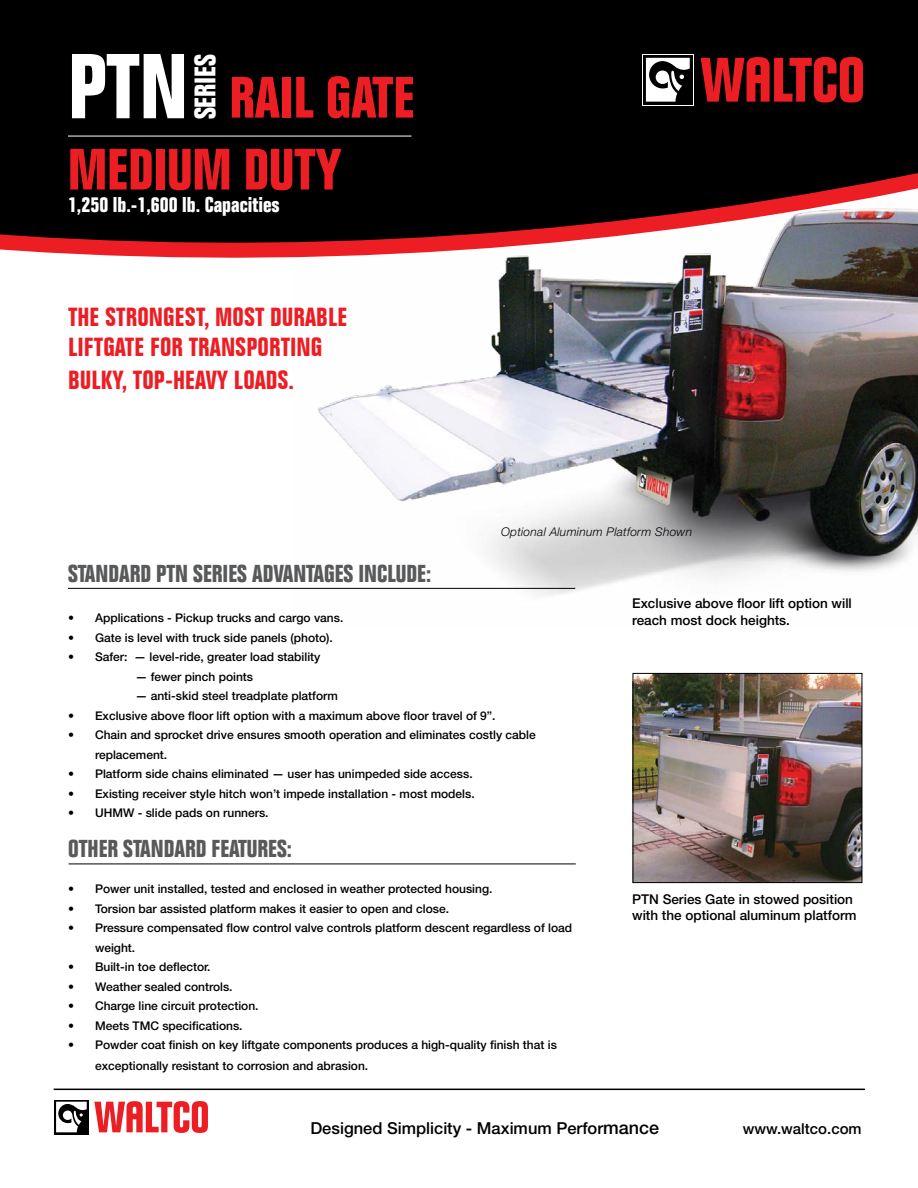
<style>
.page{position:relative;width:918px;height:1188px;background:#fff}
.page>*{position:absolute;margin:0;border:0;box-sizing:border-box;transform-origin:0 0}
.t1{font:700 condensed 90px "Folio Std";color:#fff}
.t2{font:700 condensed 57px/72px "Folio Std";color:#ed1d24}
.t3{font:700 condensed 29.1px "Folio Std";color:#fff}
.t4{font:700 condensed 25.5px/31.5px "Folio BT";color:#ed1d24}
.t5{font:700 condensed 24px "Folio Std";color:#58595b}
.t6{font:700 condensed 21px "Folio Std";color:#fff}
.t7{font:500 16.5px "Helvetica Neue LT Std";color:#000}
.t8{font:500 15px "Helvetica Neue LT Std";color:#000}
.t9{font:500 13.5px/16.2px "Helvetica Neue LT Std";color:#000}
.t10{font:500 12px/19.5px "Helvetica Neue LT Std";color:#000}
.t11{font:italic 300 12px "Helvetica Neue LT Pro";letter-spacing:.02em;color:#000}
.s1{font-size:18px}
</style>
<div class="page">
<img style="left:635px;top:675px;width:225px;height:206px">
<div style="left:633px;top:673px;width:229px;height:210px;border:1px solid #000"></div>
<img style="left:294px;top:285px;width:624px;height:310px">
<svg style="left:54px;top:1100px;width:35px;height:34px"></svg>
<svg style="left:56px;top:1102px;width:31px;height:30px"></svg>
<svg style="left:94px;top:1101px;width:114px;height:32px"></svg>
<hr style="left:54px;top:1089px;width:811px;height:1px;background:#000">
<svg style="left:0;top:0;width:918px;height:285px;background:#181717"></svg>
<svg style="left:0;top:153px;width:918px;height:114px"></svg>
<hr style="left:68px;top:136px;width:343px;height:1px;background:#fff">
<hr style="left:68px;top:588px;width:507px;height:1px;background:#000">
<div style="left:642px;top:54px;width:51px;height:51px;background:#fff"></div>
<svg style="left:643px;top:55px;width:50px;height:50px"></svg>
<svg style="left:646px;top:58px;width:44px;height:44px"></svg>
<svg style="left:701px;top:57px;width:162px;height:46px;background:#921116"></svg>
<hr style="left:69px;top:864px;width:507px;height:1px;background:#000">
<h1 class="t1" style="left:68px;top:37px;width:121px">PTN</h1>
<h3 class="t3" style="left:189px;top:119px;width:67px;rotate:-90deg">SERIES</h3>
<h2 class="t2" style="left:68px;top:63px;width:348px;text-indent:161px">RAIL GATE<br>MEDIUM DUTY</h2>
<h3 class="t6" style="left:68px;top:193px;width:213px">1,250 lb.-1,600 lb. Capacities</h3>
<h3 class="t4" style="left:68px;top:301px;width:281px">THE STRONGEST, MOST DURABLE<br>LIFTGATE FOR TRANSPORTING<br>BULKY, TOP-HEAVY LOADS.</h3>
<p class="t11" style="left:501px;top:524px;width:193px">Optional Aluminum Platform Shown</p>
<h3 class="t5" style="left:68px;top:560px;width:365px">STANDARD PTN SERIES ADVANTAGES INCLUDE:</h3>
<p class="t10" style="left:68px;top:608px;width:277px">• Applications - Pickup trucks and cargo vans.</p>
<p class="t10" style="left:68px;top:628px;width:266px">• Gate is level with truck side panels (photo).</p>
<p class="t10" style="left:68px;top:647px;width:254px">• Safer: — level-ride, greater load stability</p>
<p class="t10" style="left:135px;top:667px;width:119px">— fewer pinch points</p>
<p class="t10" style="left:135px;top:686px;width:204px">— anti-skid steel treadplate platform</p>
<p class="t10" style="left:68px;top:706px;width:429px">• Exclusive above floor lift option with a maximum above floor travel of 9”.</p>
<p class="t10" style="left:95px;top:725px;width:442px;text-indent:-27px">• Chain and sprocket drive ensures smooth operation and eliminates costly cable replacement.</p>
<p class="t10" style="left:68px;top:764px;width:406px">• Platform side chains eliminated — user has unimpeded side access.</p>
<p class="t10" style="left:68px;top:784px;width:408px">• Existing receiver style hitch won’t impede installation - most models.</p>
<p class="t10" style="left:68px;top:803px;width:202px">• UHMW - slide pads on runners.</p>
<h3 class="t5" style="left:68px;top:835px;width:226px">OTHER STANDARD FEATURES:</h3>
<p class="t10" style="left:68px;top:879px;width:426px">• Power unit installed, tested and enclosed in weather protected housing.</p>
<p class="t10" style="left:68px;top:898px;width:383px">• Torsion bar assisted platform makes it easier to open and close.</p>
<p class="t10" style="left:95px;top:918px;width:479px;text-indent:-27px">• Pressure compensated flow control valve controls platform descent regardless of load weight.</p>
<p class="t10" style="left:68px;top:957px;width:144px">• Built-in toe deflector.</p>
<p class="t10" style="left:68px;top:976px;width:166px">• Weather sealed controls.</p>
<p class="t10" style="left:68px;top:996px;width:192px">• Charge line circuit protection.</p>
<p class="t10" style="left:68px;top:1015px;width:176px">• Meets TMC specifications.</p>
<p class="t10" style="left:95px;top:1034px;width:463px;line-height:21px;text-indent:-27px">• Powder coat finish on key liftgate components produces a high-quality finish that is exceptionally resistant to corrosion and abrasion.</p>
<p class="t9" style="left:632px;top:595px;width:221px">Exclusive above floor lift option will reach most dock heights.</p>
<p class="t9" style="left:632px;top:891px;width:226px">PTN Series Gate in stowed position with the optional aluminum platform</p>
<h3 class="t7" style="left:310px;top:1118px;width:350px">Designed Simplicity - Maximum Perfor<span class="s1">mance</span></h3>
<p class="t8" style="left:743px;top:1120px;width:120px">www.waltco.com</p>
</div>
